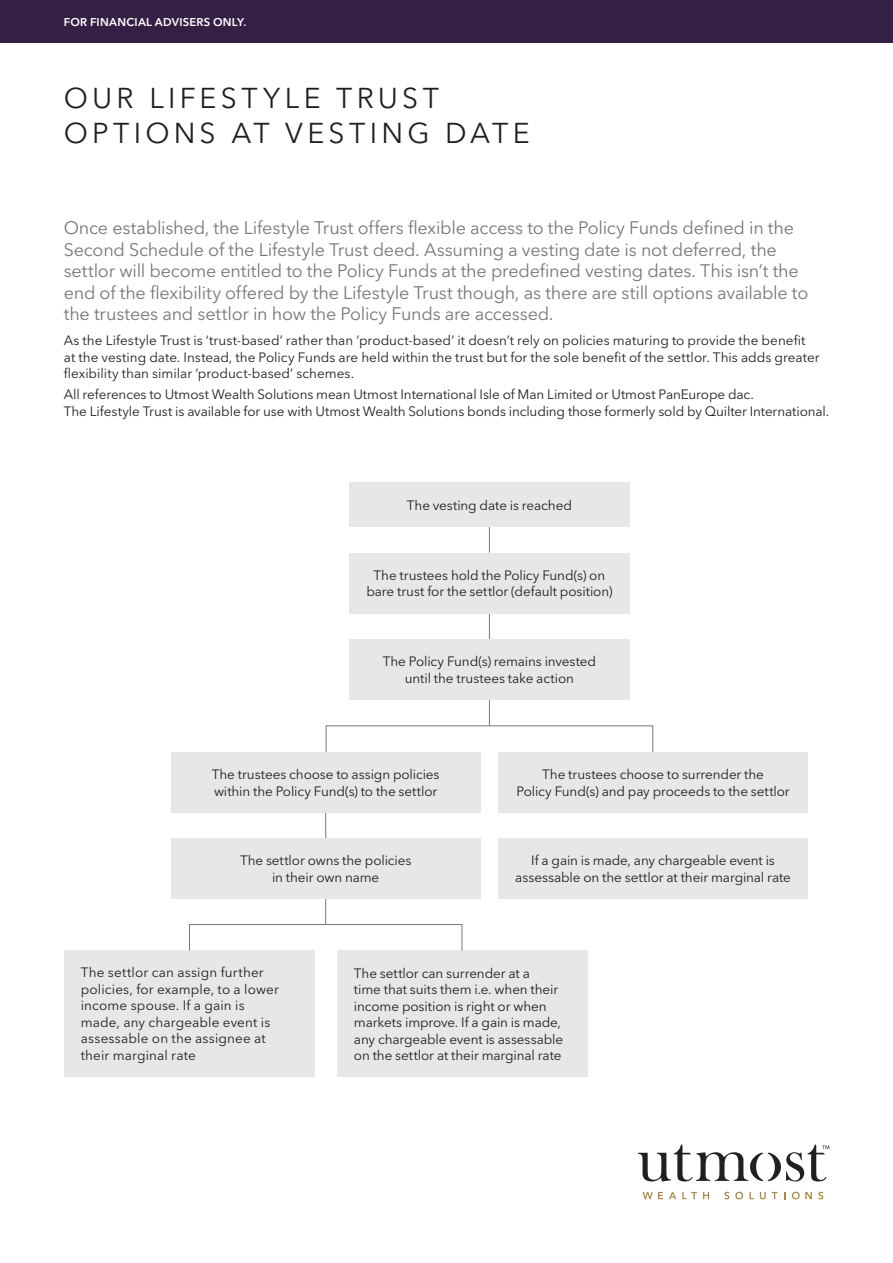
<style>
.page{position:relative;width:893px;height:1263px;background:#fff}
.page>*{position:absolute;margin:0;border:0;box-sizing:border-box;transform-origin:0 0}
.Main_Title_-_Heading{font:28.5px/34.2px "Avenir Next LT Pro";letter-spacing:.15em;color:#231f20}
.Stand_first{font:18px/21.6px "Avenir Next LT Pro";letter-spacing:-.015em;color:#76787b}
.Body_-_Text{font:13.5px/16.5px "Avenir Next LT Pro";letter-spacing:-.005em;color:#231f20}
.t1{font:600 11.25px "Avenir Next LT Pro";letter-spacing:.025em;color:#fff}
</style>
<div class="page">
<svg style="left:638px;top:1144px;width:191px;height:37px"></svg>
<svg style="left:643px;top:1192px;width:20px;height:7px"></svg>
<svg style="left:669px;top:1192px;width:7px;height:7px"></svg>
<svg style="left:682px;top:1192px;width:15px;height:7px"></svg>
<svg style="left:703px;top:1192px;width:6px;height:7px"></svg>
<svg style="left:724px;top:1192px;width:5px;height:7px"></svg>
<svg style="left:735px;top:1192px;width:8px;height:7px"></svg>
<svg style="left:749px;top:1192px;width:5px;height:7px"></svg>
<svg style="left:760px;top:1192px;width:6px;height:7px"></svg>
<svg style="left:772px;top:1192px;width:5px;height:7px"></svg>
<svg style="left:792px;top:1192px;width:20px;height:7px"></svg>
<svg style="left:818px;top:1192px;width:5px;height:7px"></svg>
<div style="left:0;top:0;width:893px;height:43px;background:#351f44"></div>
<svg style="left:325px;top:899px;width:1px;height:25px"></svg>
<svg style="left:489px;top:700px;width:1px;height:25px"></svg>
<svg style="left:489px;top:613px;width:1px;height:26px"></svg>
<svg style="left:489px;top:527px;width:1px;height:26px"></svg>
<svg style="left:325px;top:812px;width:1px;height:26px"></svg>
<div style="left:349px;top:483px;width:281px;height:44px;background:#e6e7e9"></div>
<div style="left:498px;top:838px;width:310px;height:61px;background:#e6e7e9"></div>
<div style="left:349px;top:553px;width:281px;height:60px;background:#e6e7e9"></div>
<div style="left:171px;top:752px;width:310px;height:60px;background:#e6e7e9"></div>
<div style="left:64px;top:950px;width:250px;height:127px;background:#e6e7e9"></div>
<div style="left:498px;top:752px;width:310px;height:60px;background:#e6e7e9"></div>
<div style="left:349px;top:639px;width:281px;height:61px;background:#e6e7e9"></div>
<div style="left:171px;top:838px;width:310px;height:61px;background:#e6e7e9"></div>
<div style="left:337px;top:950px;width:251px;height:127px;background:#e6e7e9"></div>
<div style="left:189px;top:924px;width:273px;height:27px;border:1px solid #76787b"></div>
<div style="left:326px;top:725px;width:327px;height:27px;border:1px solid #76787b"></div>
<p class="t1" style="left:64px;top:15px;width:184px">FOR FINANCIAL ADVISERS ONLY.</p>
<p class="Main_Title_-_Heading" style="left:64px;top:81px;width:467px">OUR LIFESTYLE TRUST<br>OPTIONS AT VESTING DATE</p>
<p class="Stand_first" style="left:64px;top:217px;width:746px">Once established, the Lifestyle Trust offers flexible access to the Policy Funds defined in the Second Schedule of the Lifestyle Trust deed. Assuming a vesting date is not deferred, the settlor will become entitled to the Policy Funds at the predefined vesting dates. This isn’t the end of the flexibility offered by the Lifestyle Trust though, as there are still options available to the trustees and settlor in how the Policy Funds are accessed.</p>
<p class="Body_-_Text" style="left:64px;top:332px;width:757px">As the Lifestyle Trust is ‘trust-based’ rather than ‘product-based’ it doesn’t rely on policies maturing to provide the benefit at the vesting date. Instead, the Policy Funds are held within the trust but for the sole benefit of the settlor. This adds greater flexibility than similar ‘product-based’ schemes.</p>
<p class="Body_-_Text" style="left:64px;top:386px;width:767px">All references to Utmost Wealth Solutions mean Utmost International Isle of Man Limited or Utmost PanEurope dac.<br>The Lifestyle Trust is available for use with Utmost Wealth Solutions bonds including those formerly sold by Quilter International.</p>
<p class="Body_-_Text" style="left:407px;top:497px;width:166px">The vesting date is reached</p>
<p class="Body_-_Text" style="left:366px;top:567px;width:248px;text-align:center">The trustees hold the Policy Fund(s) on bare trust for the settlor (default position)</p>
<p class="Body_-_Text" style="left:383px;top:653px;width:215px;text-align:center">The Policy Fund(s) remains invested until the trustees take action</p>
<p class="Body_-_Text" style="left:212px;top:766px;width:229px">The trustees choose to assign policies within the Policy Fund(s) to the settlor</p>
<p class="Body_-_Text" style="left:240px;top:852px;width:173px;text-align:center">The settlor owns the policies in their own name</p>
<p class="Body_-_Text" style="left:516px;top:766px;width:275px;text-align:center">The trustees choose to surrender the<br>Policy Fund(s) and pay proceeds to the settlor</p>
<p class="Body_-_Text" style="left:515px;top:852px;width:277px;text-align:center">If a gain is made, any chargeable event is assessable on the settlor at their marginal rate</p>
<p class="Body_-_Text" style="left:81px;top:964px;width:200px">The settlor can assign further policies, for example, to a lower income spouse. If a gain is made, any chargeable event is assessable on the assignee at their marginal rate</p>
<p class="Body_-_Text" style="left:354px;top:965px;width:211px">The settlor can surrender at a<br>time that suits them i.e. when their income position is right or when markets improve. If a gain is made, any chargeable event is assessable on the settlor at their marginal rate</p>
</div>
